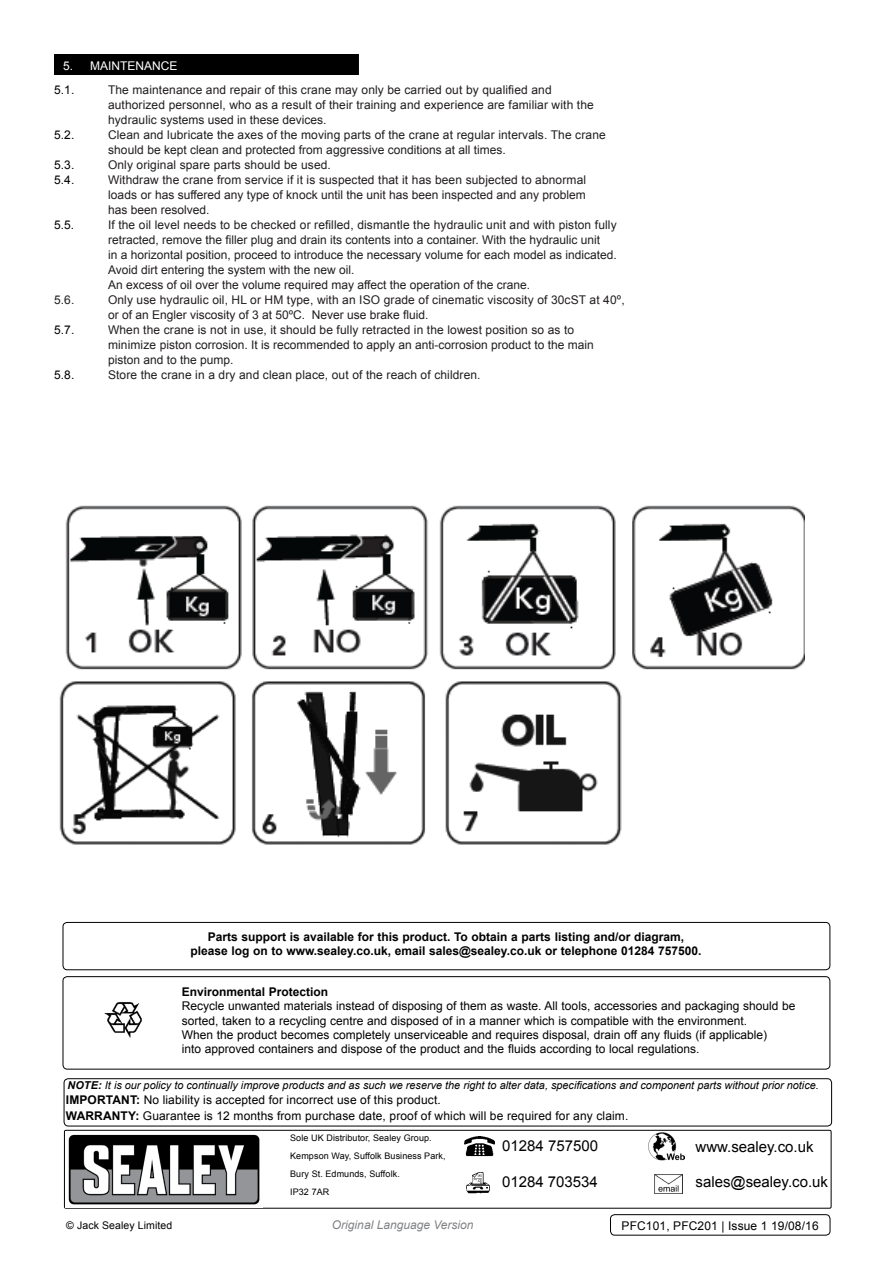
<style>
.page{position:relative;width:893px;height:1263px;background:#fff}
.page>*{position:absolute;margin:0;border:0;box-sizing:border-box;transform-origin:0 0}
.t1{font:15px "Arial";color:#000}
.t2{font:12px/15px "Arial";letter-spacing:.01em;color:#211d1e}
.t3{font:12px/14.4px "Arial";color:#000}
.t4{font:700 12px/14.4px "Arial";color:#000;text-align:center}
.t5{font:italic 12px "Arial";color:#808285}
.t6{font:12px "Arial";color:#fff}
.t7{font:italic 10.8px "Arial";color:#000}
.t8{font:10.5px "Arial";color:#000}
.t9{font:9px/18px "Arial";letter-spacing:.01em;color:#000}
.s1{color:#211d1e}
.s2{font-weight:700}
</style>
<div class="page">
<img style="left:65px;top:505px;width:739px;height:165px">
<img style="left:59px;top:681px;width:563px;height:164px">
<div style="left:610px;top:1214px;width:220px;height:21px;border:1px solid #000;border-radius:4px"></div>
<div style="left:64px;top:1078px;width:768px;height:48px;border:1px solid #000;border-radius:4px"></div>
<div style="left:64px;top:1130px;width:767px;height:78px;border:1px solid #000;border-radius:2px"></div>
<img style="left:66px;top:1131px;width:197px;height:76px">
<img style="left:648px;top:1133px;width:36px;height:28px">
<img style="left:466px;top:1172px;width:24px;height:22px">
<img style="left:464px;top:1136px;width:30px;height:21px">
<img style="left:655px;top:1174px;width:28px;height:20px">
<img style="left:104px;top:1002px;width:38px;height:36px">
<div style="left:63px;top:976px;width:767px;height:93px;border:1px solid #000;border-radius:4px"></div>
<div style="left:63px;top:922px;width:767px;height:48px;border:1px solid #000;border-radius:4px"></div>
<div style="left:54px;top:54px;width:305px;height:21px;background:#000"></div>
<p class="t6" style="left:63px;top:58px;width:116px">5. maintenance</p>
<p class="t3" style="left:54px;top:82px;width:22px">5.1.</p>
<p class="t2" style="left:108px;top:82px;width:487px">The maintenance and repair of this crane may only be carried out by qualified and authorized personnel, who as a result of their training and experience are familiar with the hydraulic systems used in these devices.</p>
<p class="t3" style="left:54px;top:127px;width:40px">5.2. <span class="s1">C</span></p>
<p class="t2" style="left:108px;top:127px;width:499px;text-indent:9px">lean and lubricate the axes of the moving parts of the crane at regular intervals. The crane should be kept clean and protected from aggressive conditions at all times.</p>
<p class="t3" style="left:54px;top:157px;width:40px">5.3. <span class="s1">O</span></p>
<p class="t2" style="left:117px;top:157px;width:215px">nly original spare parts should be used.</p>
<p class="t3" style="left:54px;top:172px;width:22px">5.4.</p>
<p class="t2" style="left:108px;top:172px;width:480px;text-align:justify">Withdraw the crane from service if it is suspected that it has been subjected to abnormal loads or has suffered any type of knock until the unit has been inspected and any problem has been resolved.</p>
<p class="t3" style="left:54px;top:217px;width:22px">5.5.</p>
<p class="t2" style="left:108px;top:217px;width:510px">If the oil level needs to be checked or refilled, dismantle the hydraulic unit and with piston fully retracted, remove the filler plug and drain its contents into a container. With the hydraulic unit<br>in a horizontal position, proceed to introduce the necessary volume for each model as indicated.</p>
<p class="t2" style="left:54px;top:262px;width:33px">A</p>
<p class="t2" style="left:116px;top:262px;width:240px">void dirt entering the system with the new oil.</p>
<p class="t2" style="left:54px;top:277px;width:33px">A</p>
<p class="t2" style="left:116px;top:277px;width:416px">n excess of oil over the volume required may affect the operation of the crane.</p>
<p class="t2" style="left:54px;top:292px;width:40px">5.6. O</p>
<p class="t2" style="left:117px;top:292px;width:250px">nly use hydraulic oil, HL or HM type, with an ISO</p>
<p class="t2" style="left:108px;top:292px;width:518px;text-indent:276px">grade of cinematic viscosity of 30cST at 40º, or of an Engler viscosity of 3 at 50ºC. Never use brake fluid.</p>
<p class="t3" style="left:54px;top:322px;width:22px">5.7.</p>
<p class="t2" style="left:108px;top:322px;width:487px">When the crane is not in use, it should be fully retracted in the lowest position so as to minimize piston corrosion. It is recommended to apply an anti-corrosion product to the main piston and to the pump.</p>
<p class="t3" style="left:54px;top:367px;width:40px">5.8. <span class="s1">S</span></p>
<p class="t2" style="left:116px;top:367px;width:366px">tore the crane in a dry and clean place, out of the reach of children.</p>
<p class="t4" style="left:190px;top:929px;width:513px">Parts support is available for this product. To obtain a parts listing and/or diagram, please log on to www.sealey.co.uk, email sales@sealey.co.uk or telephone 01284 757500.</p>
<p class="t4" style="left:182px;top:985px;width:148px">Environmental Protection</p>
<p class="t3" style="left:182px;top:999px;width:615px">Recycle unwanted materials instead of disposing of them as waste. All tools, accessories and packaging should be sorted, taken to a recycling centre and disposed of in a manner which is compatible with the environment.<br>When the product becomes completely unserviceable and requires disposal, drain off any fluids (if applicable)<br>into approved containers and dispose of the product and the fluids according to local regulations.</p>
<p class="t7" style="left:67px;top:1078px;width:753px"><span class="s2">NOTE:</span> It is our policy to continually improve products and as such we reserve the right to alter data, specifications and component parts without prior notice.</p>
<p class="t4" style="left:66px;top:1093px;width:13px">IMPORTANT</p>
<p class="t3" style="left:136px;top:1093px;width:306px"><span class="s2">:</span> No liability is accepted for incorrect use of this product.</p>
<p class="t4" style="left:66px;top:1109px;width:21px">WARRANT</p>
<p class="t3" style="left:128px;top:1109px;width:502px"><span class="s2">Y:</span> Guarantee is 12 months from purchase date, proof of which will be required for any claim.</p>
<p class="t9" style="left:290px;top:1128px;width:157px">Sole U K Distributor, Sealey Group. kempson Way, Suffolk Business Park,<br>Bury St. Edmunds, Suffolk.<br>I P32 7AR</p>
<p class="t1" style="left:695px;top:1137px;width:120px">www.sealey.co.uk</p>
<p class="t1" style="left:502px;top:1136px;width:97px">01284 757500</p>
<p class="t1" style="left:502px;top:1172px;width:97px">01284 703534</p>
<p class="t1" style="left:695px;top:1172px;width:134px">sales@sealey.co.uk</p>
<p class="t8" style="left:66px;top:1219px;width:108px">© Jack Sealey Limited</p>
<p class="t5" style="left:332px;top:1217px;width:143px">Original Language Version</p>
<p class="t3" style="left:622px;top:1218px;width:199px">PFC 101, PFC201 | Issue 1 19/08/16</p>
</div>
